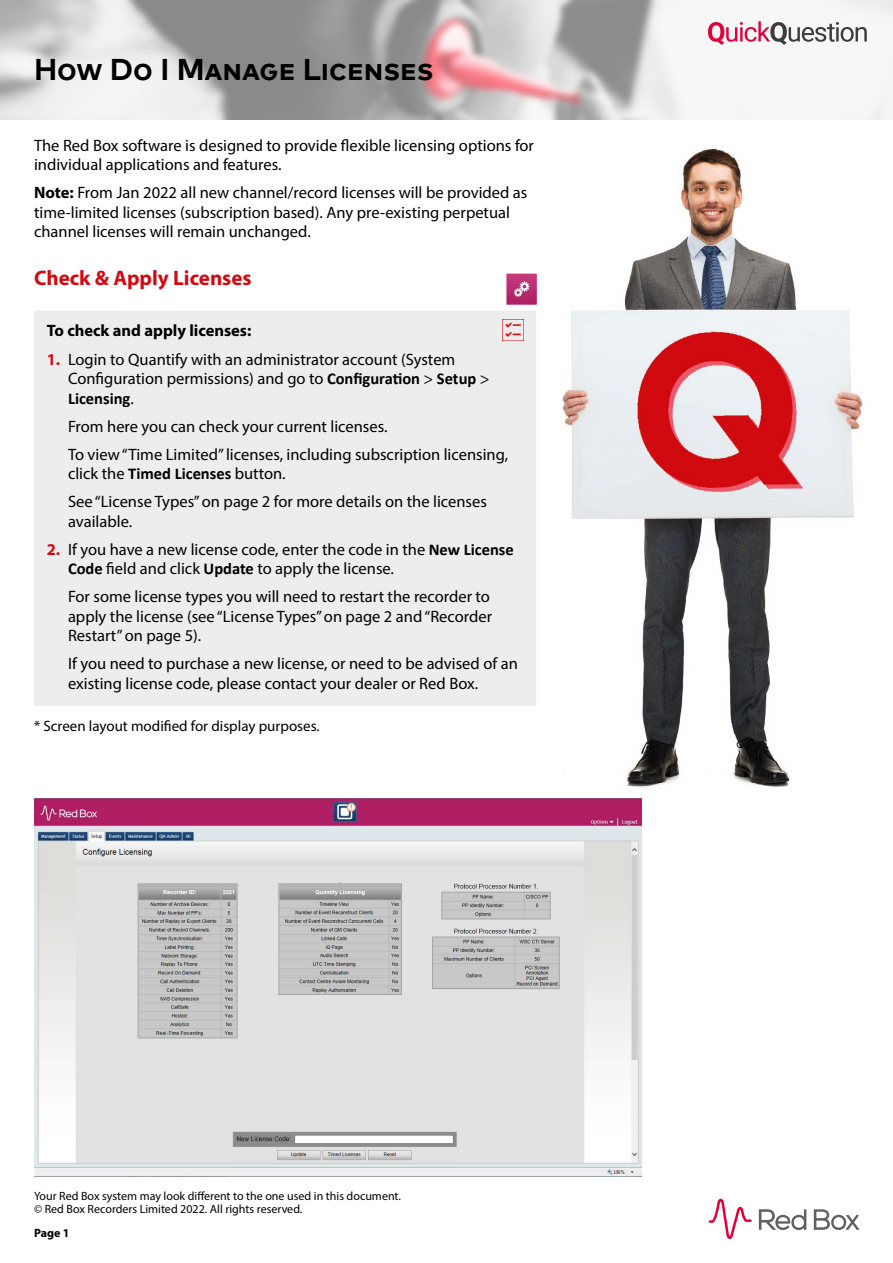
<style>
.page{position:relative;width:893px;height:1263px;background:#fff}
.page>*{position:absolute;margin:0;border:0;box-sizing:border-box;transform-origin:0 0}
.t1{font:700 30px "Mark Sc Offc";color:#000}
.t2{font:700 21px "Myriad Pro";color:#d20a11}
.t3{font:16.5px/19.5px "Myriad Pro";color:#000}
.t4{font:700 16.5px "Myriad Pro";color:#000}
.t5{font:700 16.5px "Calibri";color:#000}
.t6{font:15px "Myriad Pro";color:#000}
.t7{font:12px/13.5px "Myriad Pro";color:#000}
.t8{font:700 12px "Myriad Pro";color:#000}
.s1{font-weight:700}
.s2{font-weight:700;color:#d20a11}
.s3{font-family:"Calibri";font-weight:700}
.s4{font-family:"Myriad Pro";font-weight:400}
</style>
<div class="page">
<img style="left:0;top:0;width:893px;height:119px">
<svg style="left:709px;top:1199px;width:43px;height:40px"></svg>
<svg style="left:759px;top:1209px;width:47px;height:21px"></svg>
<svg style="left:814px;top:1209px;width:45px;height:21px"></svg>
<svg style="left:708px;top:21px;width:159px;height:24px"></svg>
<img style="left:562px;top:148px;width:301px;height:641px">
<div style="left:34px;top:311px;width:502px;height:395px;background:#ededed"></div>
<img style="left:502px;top:319px;width:21px;height:21px">
<img style="left:506px;top:273px;width:31px;height:31px">
<img style="left:35px;top:799px;width:606px;height:378px">
<h1 class="t1" style="left:34px;top:50px;width:401px">How Do I Manage Licenses</h1>
<p class="t3" style="left:34px;top:135px;width:501px">The Red Box software is designed to provide flexible licensing options for individual applications and features.</p>
<p class="t3" style="left:34px;top:183px;width:495px"><span class="s1">Note:</span> From Jan 2022 all new channel/record licenses will be provided as time-limited licenses (subscription based). Any pre-existing perpetual channel licenses will remain unchanged.</p>
<p class="t2" style="left:34px;top:264px;width:219px">Check &amp; Apply Licenses</p>
<p class="t4" style="left:47px;top:319px;width:206px">To check and apply licenses:</p>
<p class="t3" style="left:68px;top:349px;width:423px;text-indent:-21px"><span class="s2">1.</span> Login to Quantify with an administrator account (System<br>Configuration permissions) and go to <span class="s3">Configuration</span> &gt; <span class="s3">Setup</span> &gt;</p>
<p class="t5" style="left:68px;top:387px;width:67px">Licensing<span class="s4">.</span></p>
<p class="t3" style="left:68px;top:412px;width:442px;line-height:28px">From here you can check your current licenses.<br>To view “Time Limited” licenses, including subscription licensing,</p>
<p class="t3" style="left:68px;top:459px;width:420px;line-height:28px">click the <span class="s3">Timed Licenses</span> button.<br>See “License Types” on page 2 for more details on the licenses</p>
<p class="t3" style="left:68px;top:511px;width:66px">available.</p>
<p class="t3" style="left:68px;top:539px;width:447px;text-indent:-21px"><span class="s2">2.</span> If you have a new license code, enter the code in the <span class="s3">New License<br>Code</span> field and click <span class="s3">Update</span> to apply the license.</p>
<p class="t3" style="left:68px;top:587px;width:426px">For some license types you will need to restart the recorder to apply the license (see “License Types” on page 2 and “Recorder<br>Restart” on page 5).</p>
<p class="t3" style="left:68px;top:654px;width:451px">If you need to purchase a new license, or need to be advised of an existing license code, please contact your dealer or Red Box.</p>
<p class="t6" style="left:34px;top:716px;width:287px">* Screen layout modified for display purposes.</p>
<p class="t7" style="left:34px;top:1189px;width:368px">Your Red Box system may look different to the one used in this document. © Red Box Recorders Limited 2022. All rights reserved.</p>
<p class="t8" style="left:34px;top:1225px;width:37px">Page 1</p>
</div>
